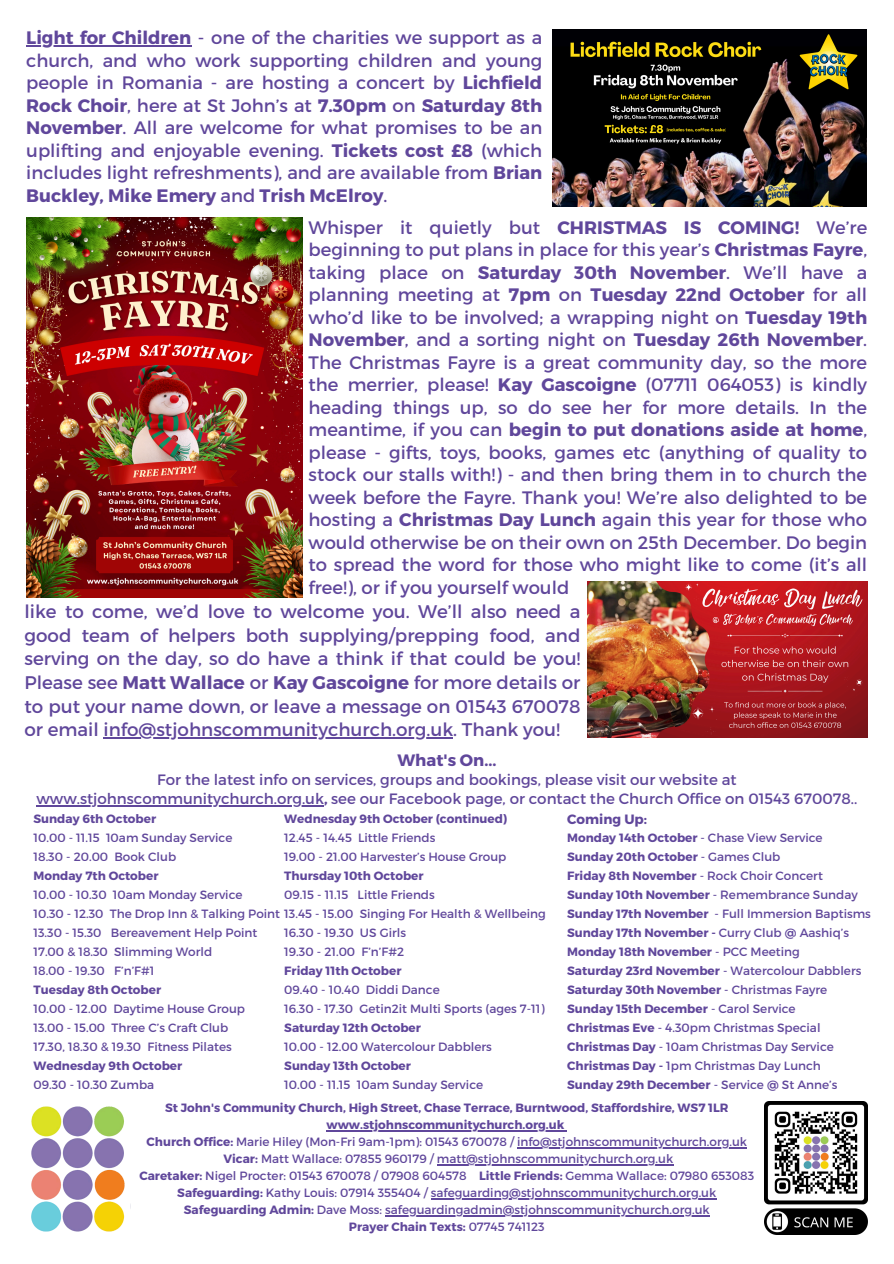
<style>
.page{position:relative;width:894px;height:1264px;background:#fff}
.page>*{position:absolute;margin:0;border:0;box-sizing:border-box;transform-origin:0 0}
.t1{font:18.3px/23.7px "Montserrat";color:#60479b;text-align:justify}
.t2{font:18px/22.5px "Montserrat";color:#60479b;text-align:justify}
.t3{font:700 16.5px "Montserrat";color:#60479b}
.t4{font:15px "Montserrat";color:#60479b}
.t5{font:700 13.5px "Montserrat";color:#60479b}
.t6{font:12px/17px "Montserrat";color:#60479b}
.t7{font:700 12px/19px "Montserrat";color:#60479b;text-align:right}
.s1{font-weight:700}
.s2{font-weight:400}
</style>
<div class="page">
<img style="left:31px;top:1106px;width:94px;height:126px">
<img style="left:764px;top:1101px;width:102px;height:133px">
<img style="left:552px;top:30px;width:314px;height:176px">
<img style="left:26px;top:217px;width:276px;height:381px">
<img style="left:587px;top:581px;width:279px;height:156px">
<hr style="left:37px;top:805px;width:287px;height:1px;background:#60479b">
<hr style="left:326px;top:1130px;width:238px;height:1px;background:#60479b">
<hr style="left:517px;top:1147px;width:229px;height:1px;background:#60479b">
<hr style="left:437px;top:1164px;width:236px;height:1px;background:#60479b">
<hr style="left:431px;top:1198px;width:285px;height:1px;background:#60479b">
<hr style="left:385px;top:1215px;width:324px;height:1px;background:#60479b">
<hr style="left:26px;top:45px;width:165px;height:1px;background:#60479b">
<hr style="left:104px;top:737px;width:349px;height:1px;background:#60479b">
<p class="t2" style="left:26px;top:26px;width:517px"><span class="s1">Light for Children</span> - one of the charities we support as a church, and who work supporting children and young people in Romania - are hosting a concert by <span class="s1">Lichfield Rock Choir</span>, here at St John’s at <span class="s1">7.30pm</span> on <span class="s1">Saturday 8th November</span>. All are welcome for what promises to be an uplifting and enjoyable evening. <span class="s1">Tickets cost £8</span> (which includes light refreshments), and are available from <span class="s1">Brian Buckley, Mike Emery</span> and <span class="s1">Trish McElroy</span>.</p>
<p class="t2" style="left:308px;top:215px;width:560px">Whisper it quietly but <span class="s1">CHRISTMAS IS COMING!</span> We’re beginning to put plans in place for this year’s <span class="s1">Christmas Fayre</span>, taking place on <span class="s1">Saturday 30th November</span>. We’ll have a planning meeting at <span class="s1">7pm</span> on <span class="s1">Tuesday 22nd October</span> for all who’d like to be involved; a wrapping night on <span class="s1">Tuesday 19th November</span>, and a sorting night on <span class="s1">Tuesday 26th November</span>.<br>The Christmas Fayre is a great community day, so the more the merrier, please! <span class="s1">Kay Gascoigne</span> (07711 064053) is kindly heading things up, so do see her for more details. In the meantime, if you can <span class="s1">begin to put donations aside at home</span>, please - gifts, toys, books, games etc (anything of quality to stock our stalls with!) - and then bring them in to church the week before the Fayre. Thank you! We’re also delighted to be hosting a <span class="s1">Christmas Day Lunch</span> again this year for those who would otherwise be on their own on 25th December. Do begin to spread the word for those who might like to come (it’s all free!), or if you yourself would</p>
<p class="t1" style="left:24px;top:599px;width:557px">like to come, we’d love to welcome you. We’ll also need a good team of helpers both supplying/prepping food, and serving on the day, so do have a think if that could be you!<br>Please see <span class="s1">Matt Wallace</span> or <span class="s1">Kay Gascoigne</span> for more details or to put your name down, or leave a message on 01543 670078 or email info@stjohnscommunitychurch.org.uk. Thank you!</p>
<h1 class="t3" style="left:397px;top:749px;width:100px">What's On...</h1>
<h1 class="t4" style="left:157px;top:770px;width:580px">For the latest info on services, groups and bookings, please visit our website at</h1>
<h2 class="t4" style="left:37px;top:789px;width:822px">www.stjohnscommunitychurch.org.uk<span class="s1">,</span> see our Facebook page, or contact the Church Office on 01543 670078..</h2>
<p class="t7" style="left:284px;top:808px;width:224px">Wednesday 9th October (continued)</p>
<p class="t6" style="left:284px;top:828px;width:152px">12.45 - 14.45 Little Friends</p>
<p class="t6" style="left:284px;top:847px;width:223px">19.00 - 21.00 Harvester’s House Group</p>
<p class="t7" style="left:284px;top:865px;width:141px">Thursday 10th October</p>
<p class="t6" style="left:284px;top:885px;width:152px">09.15 - 11.15 Little Friends</p>
<p class="t6" style="left:359px;top:904px;width:187px">Singing For Health &amp; Wellbeing</p>
<p class="t6" style="left:284px;top:923px;width:71px">16.30 - 19.30</p>
<p class="t6" style="left:360px;top:923px;width:48px">US Girls</p>
<p class="t6" style="left:284px;top:942px;width:72px">19.30 - 21.00</p>
<p class="t7" style="left:34px;top:808px;width:124px">Sunday 6th October</p>
<p class="t6" style="left:34px;top:828px;width:200px">10.00 - 11.15 10am Sunday Service</p>
<p class="t6" style="left:34px;top:847px;width:144px">18.30 - 20.00 Book Club</p>
<p class="t7" style="left:34px;top:865px;width:126px">Monday 7th October</p>
<p class="t6" style="left:34px;top:885px;width:210px">10.00 - 10.30 10am Monday Service</p>
<p class="t6" style="left:34px;top:904px;width:321px">10.30 - 12.30 The Drop Inn &amp; Talking Point 13.45 - 15.00</p>
<p class="t6" style="left:34px;top:923px;width:225px">13.30 - 15.30 Bereavement Help Point</p>
<p class="t6" style="left:34px;top:942px;width:180px">17.00 &amp; 18.30 Slimming World</p>
<p class="t6" style="left:34px;top:961px;width:122px">18.00 - 19.30 F’n’F#1</p>
<p class="t7" style="left:34px;top:979px;width:129px">Tuesday 8th October</p>
<p class="t6" style="left:34px;top:999px;width:213px">10.00 - 12.00 Daytime House Group</p>
<p class="t6" style="left:34px;top:1018px;width:196px">13.00 - 15.00 Three C’s Craft Club</p>
<p class="t6" style="left:34px;top:1037px;width:200px">17.30, 18.30 &amp; 19.30 Fitness Pilates</p>
<p class="t7" style="left:34px;top:1055px;width:150px">Wednesday 9th October</p>
<p class="t6" style="left:34px;top:1075px;width:122px">09.30 - 10.30 Zumba</p>
<p class="t7" style="left:284px;top:941px;width:121px"><span class="s2">F’n’F#2<br></span>Friday 11th October</p>
<p class="t6" style="left:284px;top:980px;width:157px">09.40 - 10.40 Diddi Dance</p>
<p class="t6" style="left:284px;top:999px;width:262px">16.30 - 17.30 Getin2it Multi Sports (ages 7-11)</p>
<p class="t7" style="left:284px;top:1017px;width:138px">Saturday 12th October</p>
<p class="t6" style="left:284px;top:1037px;width:209px">10.00 - 12.00 Watercolour Dabblers</p>
<p class="t7" style="left:284px;top:1055px;width:128px">Sunday 13th October</p>
<p class="t6" style="left:284px;top:1075px;width:200px">10.00 - 11.15 10am Sunday Service</p>
<p class="t5" style="left:567px;top:810px;width:81px">Coming Up:</p>
<p class="t7" style="left:567px;top:827px;width:257px">Monday 14th October <span class="s2">- Chase View Service</span></p>
<p class="t7" style="left:567px;top:846px;width:215px">Sunday 20th October <span class="s2">- Games Club</span></p>
<p class="t7" style="left:567px;top:865px;width:257px">Friday 8th November <span class="s2">- Rock Choir Concert</span></p>
<p class="t7" style="left:567px;top:884px;width:292px">Sunday 10th November <span class="s2">- Remembrance Sunday</span></p>
<p class="t7" style="left:567px;top:903px;width:143px">Sunday 17th November</p>
<p class="t6" style="left:567px;top:903px;width:305px;line-height:19px;text-indent:147px">- Full Immersion Baptisms<br><span class="s1">Sunday 17th November -</span> Curry Club @ Aashiq’s</p>
<p class="t7" style="left:567px;top:941px;width:234px">Monday 18th November <span class="s2">- PCC Meeting</span></p>
<p class="t7" style="left:567px;top:960px;width:295px">Saturday 23rd November <span class="s2">- Watercolour Dabblers</span></p>
<p class="t7" style="left:567px;top:979px;width:261px">Saturday 30th November <span class="s2">- Christmas Fayre</span></p>
<p class="t7" style="left:567px;top:998px;width:230px">Sunday 15th December <span class="s2">- Carol Service</span></p>
<p class="t6" style="left:567px;top:1018px;width:255px"><span class="s1">Christmas Eve</span> - 4.30pm Christmas Special</p>
<p class="t6" style="left:567px;top:1037px;width:268px"><span class="s1">Christmas Day</span> - 10am Christmas Day Service</p>
<p class="t6" style="left:567px;top:1056px;width:255px"><span class="s1">Christmas Day -</span> 1pm Christmas Day Lunch</p>
<p class="t7" style="left:567px;top:1074px;width:272px">Sunday 29th December <span class="s2">- Service @ St Anne’s</span></p>
<p class="t7" style="left:165px;top:1097px;width:565px">St John's Community Church, High Street, Chase Terrace, Burntwood, Staffordshire, WS7 1LR</p>
<p class="t7" style="left:326px;top:1114px;width:239px">www.stjohnscommunitychurch.org.uk</p>
<p class="t6" style="left:146px;top:1132px;width:601px"><span class="s1">Church Office:</span> Marie Hiley (Mon-Fri 9am-1pm): 01543 670078 / info@stjohnscommunitychurch.org.uk</p>
<p class="t6" style="left:223px;top:1149px;width:451px"><span class="s1">Vicar:</span> Matt Wallace: 07855 960179 / matt@stjohnscommunitychurch.org.uk</p>
<p class="t6" style="left:139px;top:1166px;width:329px"><span class="s1">Caretaker:</span> Nigel Procter: 01543 670078 / 07908 604578</p>
<p class="t6" style="left:177px;top:1166px;width:578px;text-indent:302px"><span class="s1">Little Friends:</span> Gemma Wallace: 07980 653083<br><span class="s1">Safeguarding:</span> Kathy Louis: 07914 355404 / safeguarding@stjohnscommunitychurch.org.uk</p>
<p class="t6" style="left:184px;top:1200px;width:527px"><span class="s1">Safeguarding Admin:</span> Dave Moss: safeguardingadmin@stjohnscommunitychurch.org.uk</p>
<p class="t7" style="left:349px;top:1216px;width:197px">Prayer Chain Texts: <span class="s2">07745 741123</span></p>
</div>
